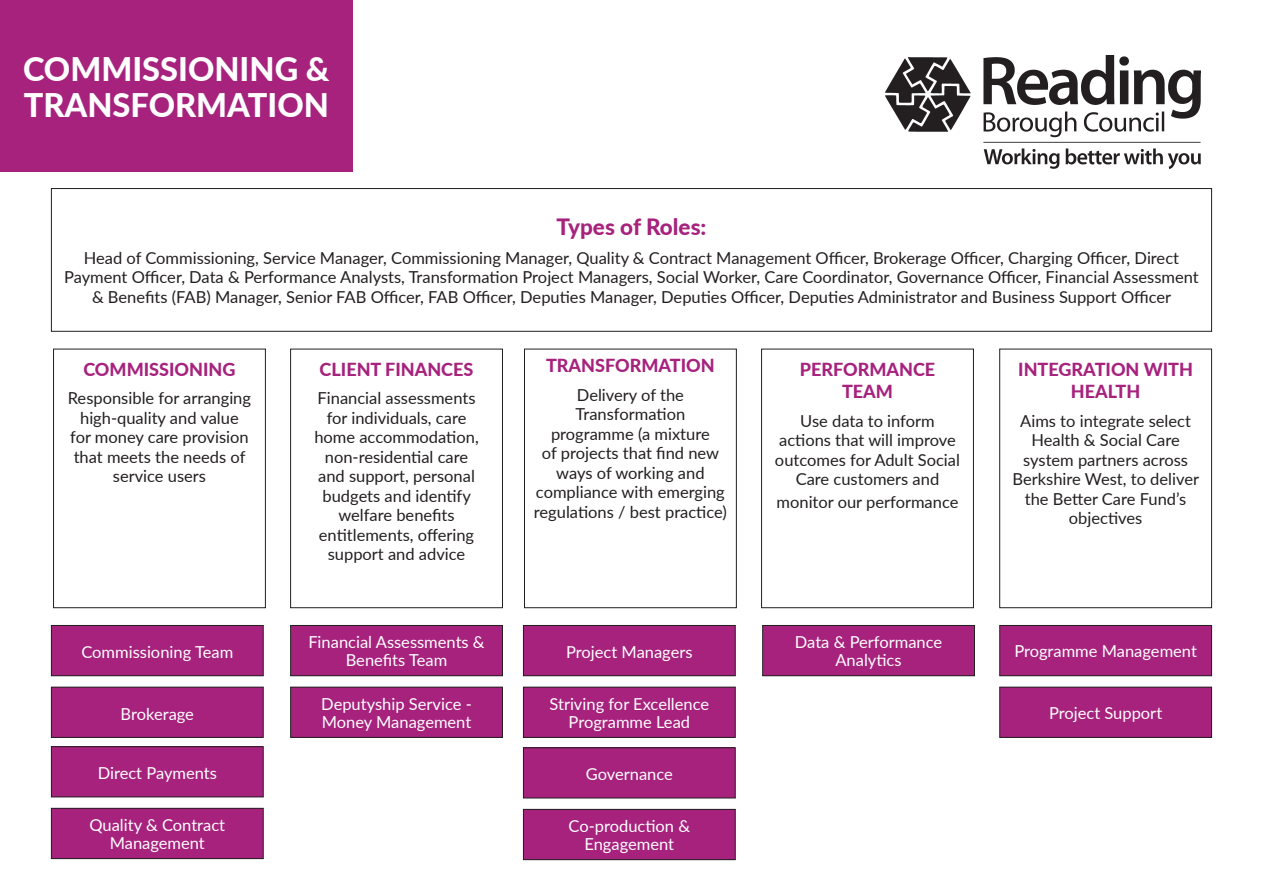
<style>
.page{position:relative;width:1263px;height:893px;background:#fff}
.page>*{position:absolute;margin:0;border:0;box-sizing:border-box;transform-origin:0 0}
.t1{font:800 32.55px/35.2px "Lato";color:#fff}
.t2{font:800 22.5px "Lato";color:#a6227d}
.t3{font:800 18px/22.5px "Lato";color:#a6227d;text-align:center}
.t4{font:16.5px/19.5px "Lato";color:#231f20;text-align:center}
.t5{font:16.5px/18px "Lato";color:#fff;text-align:center}
</style>
<div class="page">
<div style="left:0;top:0;width:352px;height:171px;background:#a6227d"></div>
<div style="left:0;top:0;width:353px;height:172px;border:1px solid #a6227d"></div>
<div style="left:51px;top:188px;width:1161px;height:144px;border:1px solid #231f20"></div>
<div style="left:53px;top:349px;width:213px;height:259px;border:1px solid #231f20"></div>
<div style="left:51px;top:625px;width:212px;height:51px;background:#a6227d"></div>
<div style="left:51px;top:625px;width:213px;height:51px;border:1px solid #231f20"></div>
<div style="left:51px;top:687px;width:212px;height:50px;background:#a6227d"></div>
<div style="left:51px;top:687px;width:213px;height:51px;border:1px solid #231f20"></div>
<div style="left:51px;top:747px;width:212px;height:50px;background:#a6227d"></div>
<div style="left:51px;top:746px;width:213px;height:51px;border:1px solid #231f20"></div>
<div style="left:51px;top:808px;width:212px;height:51px;background:#a6227d"></div>
<div style="left:51px;top:808px;width:213px;height:51px;border:1px solid #231f20"></div>
<div style="left:290px;top:349px;width:213px;height:259px;border:1px solid #231f20"></div>
<div style="left:291px;top:625px;width:211px;height:51px;background:#a6227d"></div>
<div style="left:290px;top:625px;width:213px;height:51px;border:1px solid #231f20"></div>
<div style="left:291px;top:687px;width:211px;height:50px;background:#a6227d"></div>
<div style="left:290px;top:687px;width:213px;height:51px;border:1px solid #231f20"></div>
<div style="left:524px;top:349px;width:213px;height:259px;border:1px solid #231f20"></div>
<div style="left:523px;top:625px;width:212px;height:51px;background:#a6227d"></div>
<div style="left:523px;top:625px;width:213px;height:51px;border:1px solid #231f20"></div>
<div style="left:523px;top:748px;width:212px;height:50px;background:#a6227d"></div>
<div style="left:523px;top:747px;width:213px;height:51px;border:1px solid #231f20"></div>
<div style="left:523px;top:809px;width:212px;height:51px;background:#a6227d"></div>
<div style="left:523px;top:809px;width:213px;height:51px;border:1px solid #231f20"></div>
<div style="left:523px;top:687px;width:212px;height:50px;background:#a6227d"></div>
<div style="left:523px;top:687px;width:213px;height:51px;border:1px solid #231f20"></div>
<div style="left:761px;top:349px;width:213px;height:259px;border:1px solid #231f20"></div>
<div style="left:763px;top:625px;width:211px;height:51px;background:#a6227d"></div>
<div style="left:762px;top:625px;width:213px;height:51px;border:1px solid #231f20"></div>
<div style="left:999px;top:349px;width:213px;height:259px;border:1px solid #231f20"></div>
<div style="left:1000px;top:625px;width:211px;height:51px;background:#a6227d"></div>
<div style="left:999px;top:625px;width:213px;height:51px;border:1px solid #231f20"></div>
<div style="left:1000px;top:687px;width:211px;height:50px;background:#a6227d"></div>
<div style="left:999px;top:687px;width:213px;height:51px;border:1px solid #231f20"></div>
<img style="left:886px;top:56px;width:314px;height:113px">
<h1 class="t1" style="left:23px;top:51px;width:308px">COMMISSIONING &amp;<br>TRANSFORMATION</h1>
<h2 class="t2" style="left:556px;top:210px;width:152px">Types of Roles:</h2>
<p class="t4" style="left:64px;top:247px;width:1136px">Head of Commissioning, Service Manager, Commissioning Manager, Quality &amp; Contract Management Officer, Brokerage Officer, Charging Officer, Direct<br>Payment Officer, Data &amp; Performance Analysts, Transformation Project Managers, Social Worker, Care Coordinator, Governance Officer, Financial Assessment &amp; Benefits (FAB) Manager, Senior FAB Officer, FAB Officer, Deputies Manager, Deputies Officer, Deputies Administrator and Business Support Officer</p>
<p class="t3" style="left:83px;top:357px;width:154px">COMMISSIONING</p>
<p class="t4" style="left:68px;top:388px;width:185px">Responsible for arranging high-quality and value for money care provision that meets the needs of service users</p>
<p class="t3" style="left:320px;top:357px;width:155px">CLIENT FINANCES</p>
<p class="t4" style="left:314px;top:388px;width:166px">Financial assessments for individuals, care home accommodation, non-residential care and support, personal budgets and identify welfare benefits entitlements, offering support and advice</p>
<p class="t3" style="left:546px;top:354px;width:170px">TRANSFORMATION</p>
<p class="t4" style="left:534px;top:384px;width:194px">Delivery of the<br>Transformation programme (a mixture<br>of projects that find new ways of working and compliance with emerging regulations / best practice)</p>
<p class="t3" style="left:800px;top:357px;width:137px">PERFORMANCE<br>TEAM</p>
<p class="t4" style="left:775px;top:410px;width:187px">Use data to inform actions that will improve outcomes for Adult Social<br>Care customers and</p>
<p class="t4" style="left:776px;top:491px;width:183px">monitor our performance</p>
<p class="t3" style="left:1018px;top:357px;width:176px">INTEGRATION WITH<br>HEALTH</p>
<p class="t4" style="left:1012px;top:410px;width:188px">Aims to integrate select<br>Health &amp; Social Care system partners across<br>Berkshire West, to deliver the Better Care Fund’s objectives</p>
<p class="t5" style="left:81px;top:642px;width:153px">Commissioning Team</p>
<p class="t5" style="left:121px;top:704px;width:75px">Brokerage</p>
<p class="t5" style="left:308px;top:633px;width:178px">Financial Assessments &amp;<br>Benefits Team</p>
<p class="t5" style="left:321px;top:694px;width:152px;text-align:left">Deputyship Service -<br>Money Management</p>
<p class="t5" style="left:566px;top:642px;width:128px">Project Managers</p>
<p class="t5" style="left:549px;top:694px;width:161px">Striving for Excellence<br>Programme Lead</p>
<p class="t5" style="left:795px;top:633px;width:149px">Data &amp; Performance<br>Analytics</p>
<p class="t5" style="left:1014px;top:642px;width:184px">Programme Management</p>
<p class="t5" style="left:1049px;top:703px;width:115px">Project Support</p>
<p class="t5" style="left:98px;top:763px;width:121px">Direct Payments</p>
<p class="t5" style="left:90px;top:815px;width:137px">Quality &amp; Contract<br>Management</p>
<p class="t5" style="left:586px;top:764px;width:89px">Governance</p>
<p class="t5" style="left:568px;top:816px;width:123px">Co-production &amp;<br>Engagement</p>
</div>
